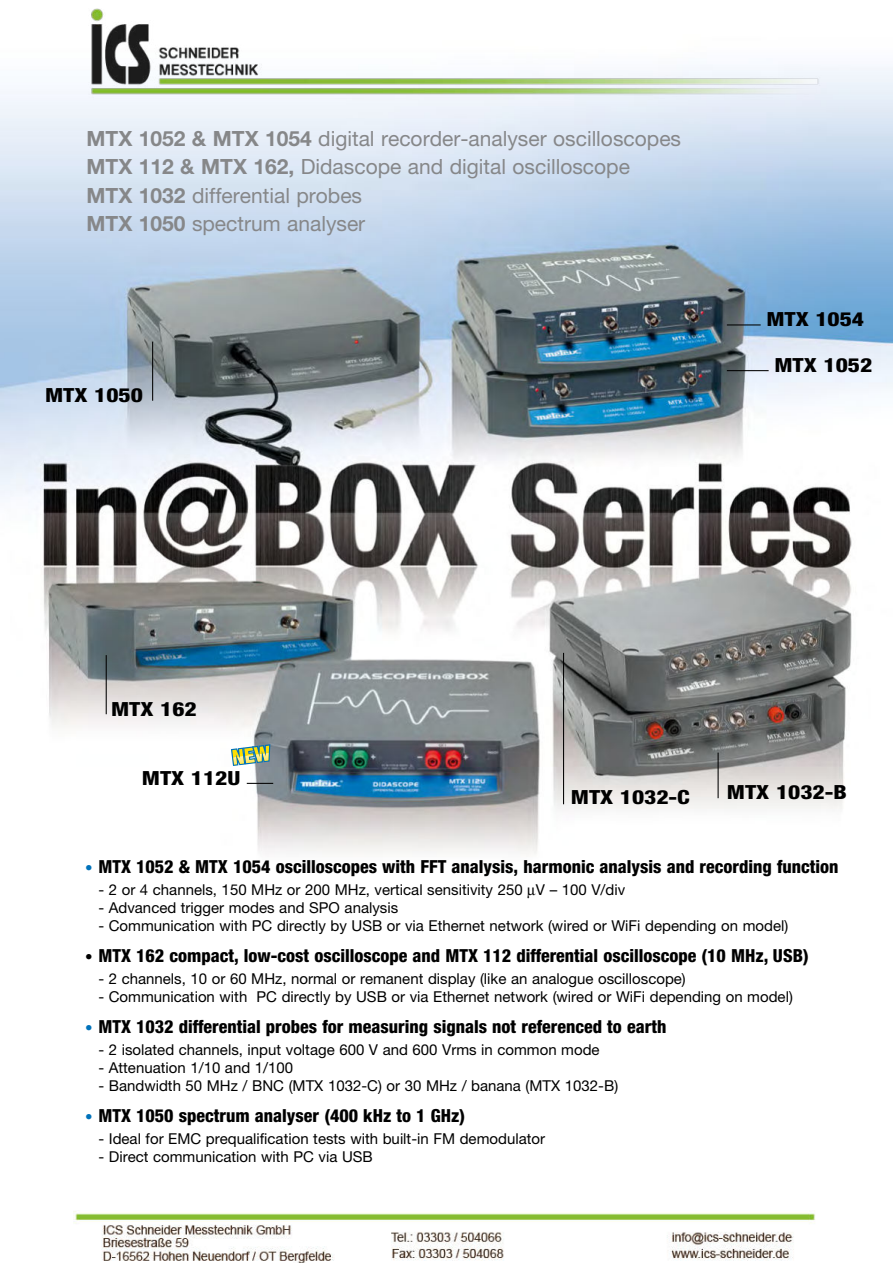
<style>
.page{position:relative;width:893px;height:1263px;background:#fff}
.page>*{position:absolute;margin:0;border:0;box-sizing:border-box;transform-origin:0 0}
.t1{font:21px/28.5px "Helvetica Neue";color:#868789}
.t2{font:800 condensed 19.5px "Helvetica Neue";color:#000;scale:1.2 1}
.t3{font:800 condensed 18px "Helvetica Neue";color:#000}
.t4{font:15px "Helvetica Neue";color:#000}
.s1{font-weight:700}
.s2{font-weight:700;font-stretch:normal;font-size:15px;color:#0072ba}
.s3{font-weight:700;font-stretch:normal;font-size:15px}
</style>
<div class="page">
<img style="left:0;top:67px;width:893px;height:1156px">
<svg style="left:231px;top:744px;width:39px;height:22px"></svg>
<svg style="left:247px;top:783px;width:26px;height:1px"></svg>
<hr style="left:106px;top:655px;width:1px;height:59px;background:#000">
<hr style="left:152px;top:342px;width:1px;height:59px;background:#000">
<hr style="left:718px;top:753px;width:1px;height:45px;background:#000">
<hr style="left:563px;top:653px;width:1px;height:151px;background:#000">
<hr style="left:727px;top:324px;width:34px;height:1px;background:#000">
<hr style="left:727px;top:370px;width:42px;height:1px;background:#000">
<img style="left:82px;top:8px;width:743px;height:99px">
<img style="left:74px;top:1211px;width:743px;height:52px">
<svg style="left:528px;top:887px;width:8px;height:11px"></svg>
<h1 class="t1" style="left:87px;top:126px;width:596px"><span class="s1">MTX 1052 &amp; MTX 1054</span> digital recorder-analyser oscilloscopes <span class="s1">MTX 112 &amp; MTX 162,</span> Didascope and digital oscilloscope <span class="s1">MTX 1032</span> differential probes<br><span class="s1">MTX 1050</span> spectrum analyser</h1>
<h2 class="t2" style="left:45px;top:388px;width:83px">MTX 1050</h2>
<h2 class="t2" style="left:766px;top:312px;width:83px">MTX 1054</h2>
<h2 class="t2" style="left:774px;top:358px;width:83px">MTX 1052</h2>
<h2 class="t2" style="left:111px;top:702px;width:73px">MTX 162</h2>
<h2 class="t2" style="left:142px;top:771px;width:84px">MTX 112U</h2>
<h2 class="t2" style="left:571px;top:790px;width:101px">MTX 1032-C</h2>
<h2 class="t2" style="left:727px;top:785px;width:101px">MTX 1032-B</h2>
<p class="t3" style="left:85px;top:859px;width:755px"><span class="s2">•</span> MTX 1052 &amp; MTX 1054 oscilloscopes with FFT analysis, harmonic analysis and recording function</p>
<p class="t4" style="left:98px;top:884px;width:528px">- 2 or 4 channels, 150 MHz or 200 MHz, vertical sensitivity 250 V – 100 V/div</p>
<p class="t4" style="left:98px;top:902px;width:301px">- Advanced trigger modes and SPO analysis</p>
<p class="t4" style="left:98px;top:920px;width:691px">- Communication with PC directly by USB or via Ethernet network (wired or WiFi depending on model)</p>
<p class="t3" style="left:85px;top:948px;width:725px"><span class="s3">•</span> MTX 162 compact, low-cost oscilloscope and MTX 112 differential oscilloscope (10 MHz, USB)</p>
<p class="t4" style="left:98px;top:973px;width:589px">- 2 channels, 10 or 60 MHz, normal or remanent display (like an analogue oscilloscope)</p>
<p class="t4" style="left:98px;top:991px;width:696px">- Communication with PC directly by USB or via Ethernet network (wired or WiFi depending on model)</p>
<p class="t3" style="left:85px;top:1019px;width:583px"><span class="s2">•</span> MTX 1032 differential probes for measuring signals not referenced to earth</p>
<p class="t4" style="left:98px;top:1044px;width:503px">- 2 isolated channels, input voltage 600 V and 600 Vrms in common mode</p>
<p class="t4" style="left:98px;top:1062px;width:196px">- Attenuation 1/10 and 1/100</p>
<p class="t4" style="left:98px;top:1080px;width:521px">- Bandwidth 50 MHz / BNC (MTX 1032-C) or 30 MHz / banana (MTX 1032-B)</p>
<p class="t3" style="left:85px;top:1108px;width:382px"><span class="s2">•</span> MTX 1050 spectrum analyser (400 kHz to 1 GHz)</p>
<p class="t4" style="left:98px;top:1133px;width:448px">- Ideal for EMC prequalification tests with built-in FM demodulator</p>
<p class="t4" style="left:98px;top:1151px;width:276px">- Direct communication with PC via USB</p>
</div>
